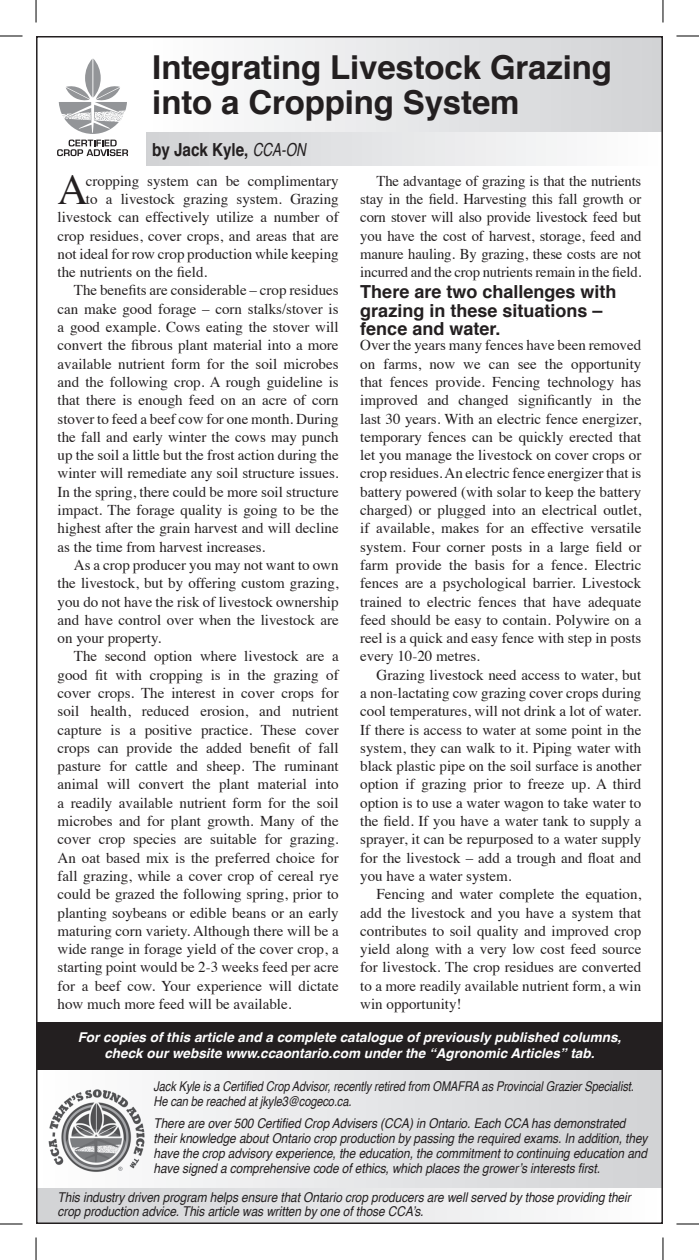
<style>
.page{position:relative;width:699px;height:1260px;background:#fff}
.page>*{position:absolute;margin:0;border:0;box-sizing:border-box;transform-origin:0 0}
.Paragraph_Style_2{font:42.15px "Times";color:#231f20}
.t1{font:700 33px/34.5px "Helvetica";letter-spacing:-.005em;color:#231f20}
.t2{font:700 18px/18.3px "Helvetica";color:#231f20}
.t3{font:700 18px "Helvetica";color:#231f20;scale:.85 1}
.Paragraph_Style_2-2{font:15px/18.3px "Times";color:#231f20;text-align:justify}
.t4{font:italic 13.5px/15px "Helvetica";letter-spacing:-.005em;color:#231f20;scale:.88 1}
.t5{font:italic 700 13.5px "Helvetica";color:#fff}
.t6{font:italic 13.5px/15px "Helvetica";letter-spacing:-.005em;color:#231f20;scale:.82 1}
.s1{font-weight:400;font-style:italic}
</style>
<div class="page">
<svg style="left:39px;top:1187px;width:620px;height:34px"></svg>
<div style="left:36px;top:1059px;width:626px;height:128px;background:linear-gradient(to right,#fefefe,#d1d2d4)"></div>
<div style="left:147px;top:36px;width:515px;height:96px;background:linear-gradient(to right,#fefefe,#d1d2d4)"></div>
<div style="left:147px;top:132px;width:515px;height:33px;background:linear-gradient(to right,#d1d2d4,#fefefe)"></div>
<div style="left:36px;top:1023px;width:626px;height:47px;background:#231f20"></div>
<svg style="left:57px;top:140px;width:71px;height:16px"></svg>
<svg style="left:59px;top:58px;width:68px;height:76px"></svg>
<img style="left:45px;top:1079px;width:103px;height:104px">
<svg style="left:0;top:36px;width:22px;height:1px"></svg>
<svg style="left:676px;top:36px;width:22px;height:1px"></svg>
<svg style="left:0;top:1224px;width:22px;height:1px"></svg>
<svg style="left:676px;top:1224px;width:22px;height:1px"></svg>
<svg style="left:36px;top:0;width:1px;height:22px"></svg>
<svg style="left:36px;top:1238px;width:1px;height:22px"></svg>
<svg style="left:662px;top:0;width:1px;height:22px"></svg>
<svg style="left:662px;top:1238px;width:1px;height:22px"></svg>
<p class="t1" style="left:152px;top:51px;width:461px">Integrating Livestock Grazing into a Cropping System</p>
<p class="t3" style="left:152px;top:135px;width:182px">by Jack Kyle, <span class="s1">CCA-ON</span></p>
<p class="Paragraph_Style_2" style="left:58px;top:150px;width:32px">A</p>
<p class="Paragraph_Style_2-2" style="left:86px;top:170px;width:254px">cropping system can be complimentary</p>
<p class="Paragraph_Style_2-2" style="left:86px;top:189px;width:254px">to a livestock grazing system. Grazing</p>
<p class="Paragraph_Style_2-2" style="left:58px;top:207px;width:282px">livestock can effectively utilize a number of</p>
<p class="Paragraph_Style_2-2" style="left:58px;top:225px;width:282px">crop residues, cover crops, and areas that are</p>
<p class="Paragraph_Style_2-2" style="left:58px;top:243px;width:282px">not ideal for row crop production while keeping</p>
<p class="Paragraph_Style_2-2" style="left:58px;top:262px;width:151px">the nutrients on the field.</p>
<p class="Paragraph_Style_2-2" style="left:58px;top:280px;width:282px;text-indent:16px">The benefits are considerable – crop residues can make good forage – corn stalks/stover is a good example. Cows eating the stover will convert the fibrous plant material into a more available nutrient form for the soil microbes and the following crop. A rough guideline is that there is enough feed on an acre of corn stover to feed a beef cow for one month. During the fall and early winter the cows may punch up the soil a little but the frost action during the winter will remediate any soil structure issues.<br>In the spring, there could be more soil structure impact. The forage quality is going to be the highest after the grain harvest and will decline as the time from harvest increases.</p>
<p class="Paragraph_Style_2-2" style="left:58px;top:554px;width:282px;text-indent:16px">As a crop producer you may not want to own the livestock, but by offering custom grazing, you do not have the risk of livestock ownership and have control over when the livestock are on your property.</p>
<p class="Paragraph_Style_2-2" style="left:58px;top:646px;width:282px;text-indent:16px">The second option where livestock are a good fit with cropping is in the grazing of cover crops. The interest in cover crops for soil health, reduced erosion, and nutrient capture is a positive practice. These cover crops can provide the added benefit of fall pasture for cattle and sheep. The ruminant animal will convert the plant material into a readily available nutrient form for the soil microbes and for plant growth. Many of the cover crop species are suitable for grazing.<br>An oat based mix is the preferred choice for fall grazing, while a cover crop of cereal rye could be grazed the following spring, prior to planting soybeans or edible beans or an early maturing corn variety. Although there will be a wide range in forage yield of the cover crop, a starting point would be 2-3 weeks feed per acre for a beef cow. Your experience will dictate how much more feed will be available.</p>
<p class="Paragraph_Style_2-2" style="left:360px;top:170px;width:282px;text-indent:16px">The advantage of grazing is that the nutrients stay in the field. Harvesting this fall growth or corn stover will also provide livestock feed but you have the cost of harvest, storage, feed and manure hauling. By grazing, these costs are not incurred and the crop nutrients remain in the field.</p>
<p class="t2" style="left:360px;top:283px;width:258px">There are two challenges with grazing in these situations – fence and water.</p>
<p class="Paragraph_Style_2-2" style="left:360px;top:335px;width:282px">Over the years many fences have been removed on farms, now we can see the opportunity that fences provide. Fencing technology has improved and changed significantly in the last 30 years. With an electric fence energizer, temporary fences can be quickly erected that let you manage the livestock on cover crops or crop residues. An electric fence energizer that is battery powered (with solar to keep the battery charged) or plugged into an electrical outlet, if available, makes for an effective versatile system. Four corner posts in a large field or farm provide the basis for a fence. Electric fences are a psychological barrier. Livestock trained to electric fences that have adequate feed should be easy to contain. Polywire on a reel is a quick and easy fence with step in posts every 10-20 metres.</p>
<p class="Paragraph_Style_2-2" style="left:360px;top:664px;width:282px;text-indent:16px">Grazing livestock need access to water, but a non-lactating cow grazing cover crops during cool temperatures, will not drink a lot of water.<br>If there is access to water at some point in the system, they can walk to it. Piping water with black plastic pipe on the soil surface is another option if grazing prior to freeze up. A third option is to use a water wagon to take water to the field. If you have a water tank to supply a sprayer, it can be repurposed to a water supply for the livestock – add a trough and float and you have a water system.</p>
<p class="Paragraph_Style_2-2" style="left:360px;top:884px;width:282px;text-indent:16px">Fencing and water complete the equation, add the livestock and you have a system that contributes to soil quality and improved crop yield along with a very low cost feed source for livestock. The crop residues are converted to a more readily available nutrient form, a win win opportunity!</p>
<p class="t5" style="left:78px;top:1026px;width:545px">For copies of this article and a complete catalogue of previously published columns,</p>
<p class="t5" style="left:104px;top:1042px;width:491px">check our website www.ccaontario.com under the “Agronomic Articles” tab.</p>
<p class="t6" style="left:153px;top:1079px;width:587px">Jack Kyle is a Certified Crop Advisor, recently retired from OMAFRA as Provincial Grazier Specialist.<br>He can be reached at jkyle3@cogeco.ca.</p>
<p class="t4" style="left:153px;top:1116px;width:563px">There are over 500 Certified Crop Advisers (CCA) in Ontario. Each CCA has demonstrated their knowledge about Ontario crop production by passing the required exams. In addition, they have the crop advisory experience, the education, the commitment to continuing education and have signed a comprehensive code of ethics, which places the grower’s interests first.</p>
<p class="t4" style="left:58px;top:1190px;width:652px;line-height:14.2px">This industry driven program helps ensure that Ontario crop producers are well served by those providing their crop production advice. This article was written by one of those CCA’s.</p>
</div>
